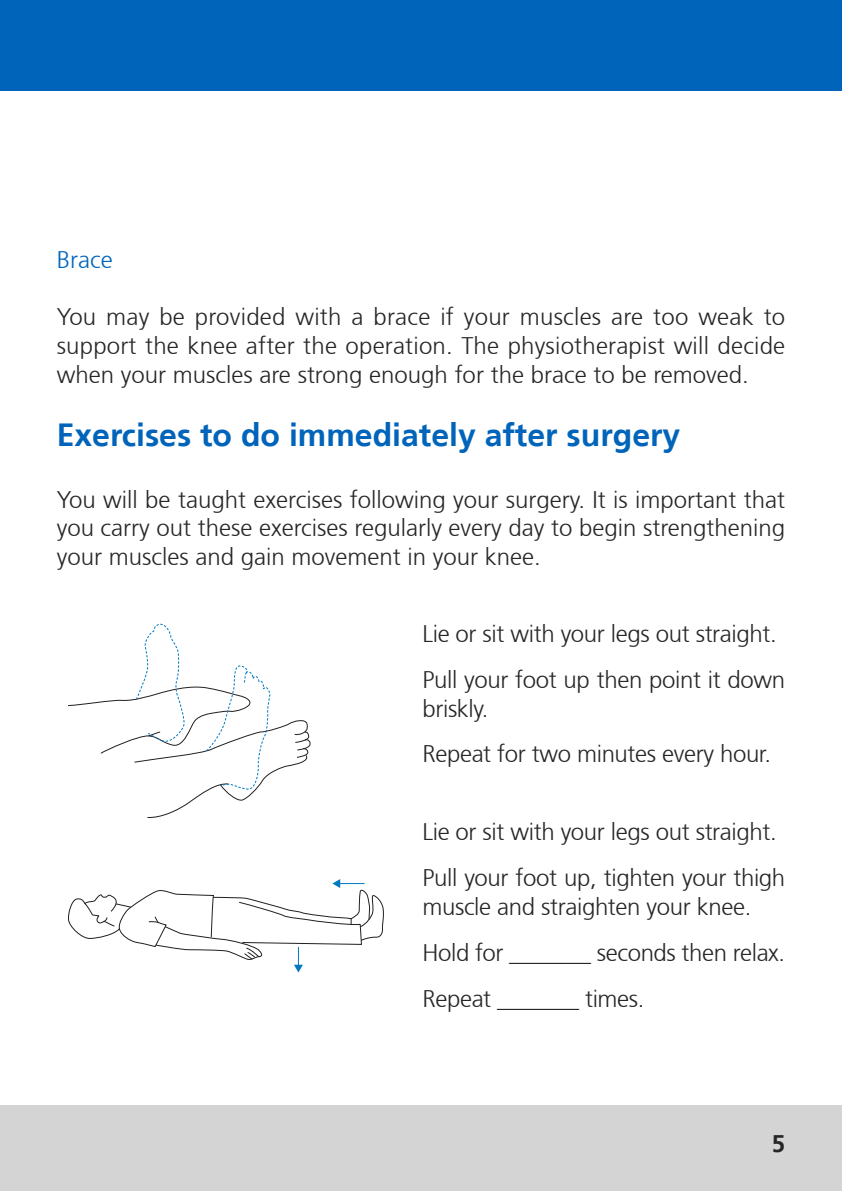
<style>
.page{position:relative;width:842px;height:1191px;background:#fff}
.page>*{position:absolute;margin:0;border:0;box-sizing:border-box;transform-origin:0 0}
.t1{font:700 32px "Frutiger 65";color:#0064ba}
.t2{font:300 24px/45.8px "Frutiger 45";letter-spacing:-.015em;color:#272627}
.t3{font:300 24px "Frutiger 45";color:#0064ba}
.t4{font:700 24px "Frutiger 65";color:#272627}
</style>
<div class="page">
<div style="left:0;top:0;width:842px;height:91px;background:#0064ba"></div>
<div style="left:0;top:1106px;width:842px;height:85px;background:#d4d4d4"></div>
<svg style="left:68px;top:624px;width:242px;height:194px"></svg>
<svg style="left:68px;top:879px;width:316px;height:93px"></svg>
<p class="t3" style="left:57px;top:246px;width:57px">Brace</p>
<p class="t2" style="left:57px;top:303px;width:730px;line-height:28.8px;text-align:justify">You may be provided with a brace if your muscles are too weak to support the knee after the operation. The physiotherapist will decide when your muscles are strong enough for the brace to be removed.</p>
<h1 class="t1" style="left:57px;top:416px;width:625px">Exercises to do immediately after surgery</h1>
<p class="t2" style="left:57px;top:485px;width:730px;line-height:28.8px;text-align:justify">You will be taught exercises following your surgery. It is important that you carry out these exercises regularly every day to begin strengthening your muscles and gain movement in your knee.</p>
<p class="t2" style="left:422px;top:611px;width:364px">Lie or sit with your legs out straight.<br>Pull your foot up then point it down</p>
<p class="t2" style="left:422px;top:685px;width:350px">briskly.<br>Repeat for two minutes every hour.</p>
<p class="t2" style="left:422px;top:809px;width:364px">Lie or sit with your legs out straight.<br>Pull your foot up, tighten your thigh</p>
<p class="t2" style="left:422px;top:884px;width:364px">muscle and straighten your knee.<br>Hold for _______ seconds then relax.<br>Repeat _______ times.</p>
<p class="t4" style="left:772px;top:1129px;width:15px">5</p>
</div>
